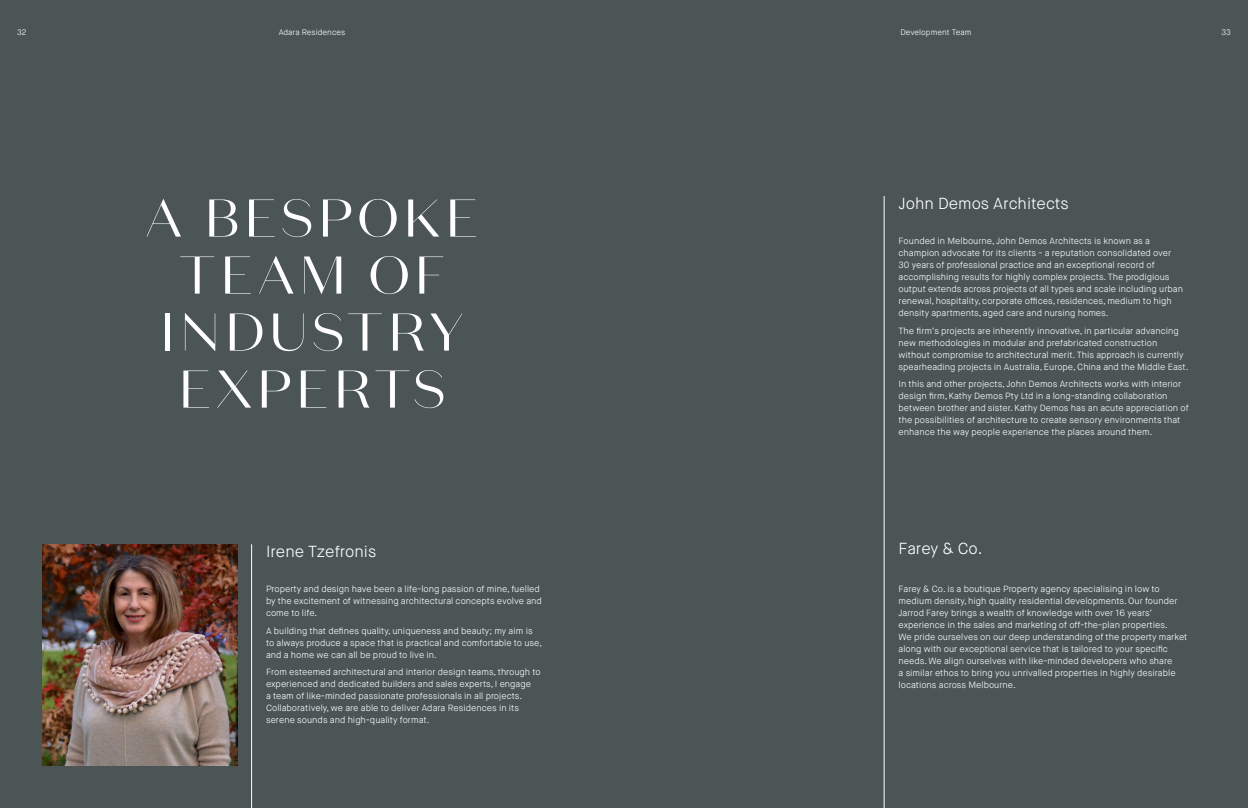
<style>
.page{position:relative;width:1248px;height:808px;background:#fff}
.page>*{position:absolute;margin:0;border:0;box-sizing:border-box;transform-origin:0 0}
.Central_Page_Titles{font:53px "Domaine Sans Display";letter-spacing:.1em;color:#fff}
.Body_Copy{font:300 16px "Maison Neue";color:#fff}
.Body_Copy-2{font:300 9px/12px "Maison Neue";color:#fff}
.Footnotes__Labels{font:300 8px "Maison Neue";color:#fff}
</style>
<div class="page">
<div style="left:0;top:0;width:1247px;height:808px;background:#4b5556"></div>
<img style="left:43px;top:544px;width:195px;height:221px">
<hr style="left:883px;top:196px;width:1px;height:612px;background:#fff">
<hr style="left:251px;top:544px;width:1px;height:264px;background:#fff">
<p class="Footnotes__Labels" style="left:17px;top:27px;width:11px">32</p>
<p class="Footnotes__Labels" style="left:279px;top:27px;width:68px">Adara Residences</p>
<p class="Footnotes__Labels" style="left:900px;top:27px;width:72px">Development Team</p>
<p class="Footnotes__Labels" style="left:1221px;top:27px;width:11px">33</p>
<p class="Central_Page_Titles" style="left:146px;top:186px;width:334px">A BESPOKE</p>
<p class="Central_Page_Titles" style="left:179px;top:243px;width:267px">TEAM OF</p>
<p class="Central_Page_Titles" style="left:161px;top:300px;width:304px">INDUSTRY</p>
<p class="Central_Page_Titles" style="left:179px;top:357px;width:268px">EXPERTS</p>
<p class="Body_Copy" style="left:898px;top:193px;width:172px">John Demos Architects</p>
<p class="Body_Copy-2" style="left:898px;top:235px;width:286px">Founded in Melbourne, John Demos Architects is known as a champion advocate for its clients - a reputation consolidated over 30 years of professional practice and an exceptional record of accomplishing results for highly complex projects. The prodigious output extends across projects of all types and scale including urban renewal, hospitality, corporate offices, residences, medium to high density apartments, aged care and nursing homes.</p>
<p class="Body_Copy-2" style="left:898px;top:325px;width:291px">The firm’s projects are inherently innovative, in particular advancing new methodologies in modular and prefabricated construction without compromise to architectural merit. This approach is currently spearheading projects in Australia, Europe, China and the Middle East.</p>
<p class="Body_Copy-2" style="left:898px;top:378px;width:291px">In this and other projects, John Demos Architects works with interior design firm, Kathy Demos Pty Ltd in a long-standing collaboration between brother and sister. Kathy Demos has an acute appreciation of the possibilities of architecture to create sensory environments that enhance the way people experience the places around them.</p>
<p class="Body_Copy" style="left:266px;top:541px;width:112px">Irene Tzefronis</p>
<p class="Body_Copy" style="left:898px;top:538px;width:86px">Farey &amp; Co.</p>
<p class="Body_Copy-2" style="left:266px;top:583px;width:277px">Property and design have been a life-long passion of mine, fuelled by the excitement of witnessing architectural concepts evolve and come to life.</p>
<p class="Body_Copy-2" style="left:266px;top:625px;width:277px">A building that defines quality, uniqueness and beauty; my aim is to always produce a space that is practical and comfortable to use, and a home we can all be proud to live in.</p>
<p class="Body_Copy-2" style="left:266px;top:666px;width:276px">From esteemed architectural and interior design teams, through to experienced and dedicated builders and sales experts, I engage<br>a team of like-minded passionate professionals in all projects.<br>Collaboratively, we are able to deliver Adara Residences in its serene sounds and high-quality format.</p>
<p class="Body_Copy-2" style="left:898px;top:583px;width:290px">Farey &amp; Co. is a boutique Property agency specialising in low to medium density, high quality residential developments. Our founder Jarrod Farey brings a wealth of knowledge with over 16 years’ experience in the sales and marketing of off-the-plan properties.<br>We pride ourselves on our deep understanding of the property market along with our exceptional service that is tailored to your specific needs. We align ourselves with like-minded developers who share<br>a similar ethos to bring you unrivalled properties in highly desirable locations across Melbourne.</p>
</div>
